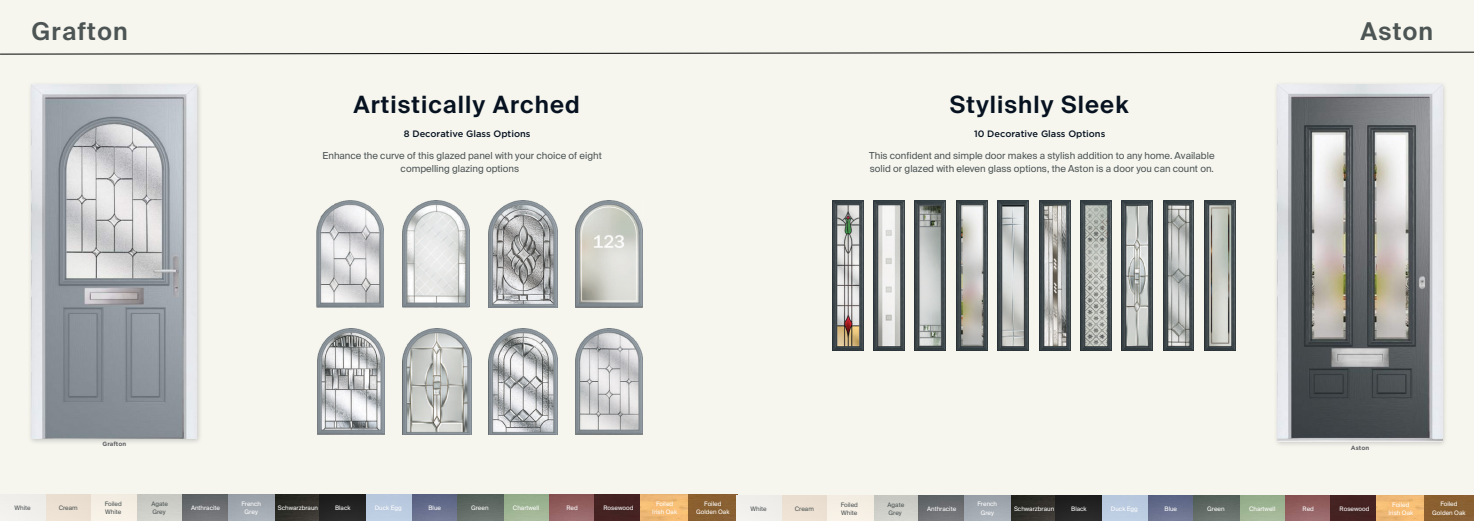
<style>
.page{position:relative;width:1474px;height:521px;background:#fff}
.page>*{position:absolute;margin:0;border:0;box-sizing:border-box;transform-origin:0 0}
.t1{font:600 24.5px "Suisse Intl";letter-spacing:.055em;color:#4c5454}
.t2{font:600 23.8px "Suisse Intl";letter-spacing:.045em;color:#071220}
.t3{font:9.62px/13.1px "Suisse Intl";color:#4c5454;text-align:center}
.t4{font:500 9.28px "Gotham";color:#071220}
.t5{font:6.12px/8.1px "Suisse Intl";color:#fff;text-align:center}
.t6{font:6.12px/8.1px "Suisse Intl";color:#4c5454}
.t7{font:700 6.12px "Gotham";color:#626366}
</style>
<div class="page">
<div style="left:0;top:0;width:1473px;height:520px;background:#f6f6ef"></div>
<img style="left:30px;top:84px;width:170px;height:359px">
<img style="left:32px;top:84px;width:165px;height:354px">
<img style="left:316px;top:201px;width:67px;height:106px">
<img style="left:575px;top:201px;width:67px;height:106px">
<img style="left:488px;top:201px;width:69px;height:106px">
<img style="left:402px;top:328px;width:69px;height:106px">
<img style="left:488px;top:328px;width:69px;height:106px">
<img style="left:402px;top:201px;width:67px;height:106px">
<img style="left:317px;top:328px;width:67px;height:106px">
<img style="left:575px;top:328px;width:67px;height:106px">
<img style="left:1277px;top:84px;width:165px;height:357px">
<img style="left:832px;top:201px;width:31px;height:149px">
<img style="left:1204px;top:201px;width:31px;height:149px">
<img style="left:915px;top:201px;width:30px;height:149px">
<img style="left:1080px;top:201px;width:31px;height:149px">
<img style="left:1121px;top:201px;width:31px;height:149px">
<img style="left:1163px;top:201px;width:30px;height:149px">
<img style="left:1039px;top:201px;width:31px;height:149px">
<img style="left:997px;top:201px;width:31px;height:149px">
<img style="left:873px;top:201px;width:31px;height:149px">
<img style="left:956px;top:201px;width:31px;height:149px">
<img style="left:34px;top:494px;width:1438px;height:26px">
<svg style="left:0;top:51px;width:1473px;height:4px"></svg>
<p class="t1" style="left:32px;top:16px;width:98px">Grafton</p>
<p class="t1" style="left:1360px;top:16px;width:74px">Aston</p>
<p class="t2" style="left:353px;top:89px;width:228px">Artistically Arched</p>
<p class="t4" style="left:404px;top:130px;width:128px">8 Decorative Glass Options</p>
<p class="t2" style="left:949px;top:89px;width:180px">Stylishly Sleek</p>
<p class="t4" style="left:974px;top:130px;width:133px">10 Decorative Glass Options</p>
<p class="t3" style="left:322px;top:149px;width:281px">Enhance the curve of this glazed panel with your choice of eight compelling glazing options</p>
<p class="t3" style="left:869px;top:149px;width:347px;text-align:left">This confident and simple door makes a stylish addition to any home. Available solid or glazed with eleven glass options, the Aston is a door you can count on.</p>
<p class="t7" style="left:103px;top:441px;width:25px">Grafton</p>
<p class="t6" style="left:15px;top:504px;width:18px">White</p>
<p class="t6" style="left:59px;top:504px;width:21px">Cream</p>
<p class="t6" style="left:105px;top:499px;width:19px">Foiled<br>White</p>
<p class="t6" style="left:151px;top:499px;width:18px">Agate<br>Grey</p>
<p class="t5" style="left:191px;top:504px;width:31px">Anthracite</p>
<p class="t5" style="left:241px;top:499px;width:21px">French<br>Grey</p>
<p class="t5" style="left:278px;top:504px;width:42px">Schwarzbraun</p>
<p class="t5" style="left:335px;top:504px;width:17px">Black</p>
<p class="t5" style="left:375px;top:504px;width:28px">Duck Egg</p>
<p class="t5" style="left:428px;top:504px;width:14px">Blue</p>
<p class="t5" style="left:471px;top:504px;width:19px">Green</p>
<p class="t5" style="left:513px;top:504px;width:28px">Chartwell</p>
<p class="t5" style="left:566px;top:504px;width:13px">Red</p>
<p class="t5" style="left:603px;top:504px;width:31px">Rosewood</p>
<p class="t5" style="left:656px;top:499px;width:19px">Foiled</p>
<p class="t5" style="left:652px;top:508px;width:26px">Irish Oak</p>
<p class="t5" style="left:704px;top:499px;width:19px">Foiled</p>
<p class="t5" style="left:696px;top:508px;width:35px">Golden Oak</p>
<p class="t7" style="left:1350px;top:444px;width:20px">Aston</p>
<p class="t6" style="left:750px;top:504px;width:18px">White</p>
<p class="t6" style="left:794px;top:504px;width:21px">Cream</p>
<p class="t6" style="left:840px;top:500px;width:19px">Foiled<br>White</p>
<p class="t6" style="left:887px;top:500px;width:18px">Agate<br>Grey</p>
<p class="t5" style="left:927px;top:504px;width:31px">Anthracite</p>
<p class="t5" style="left:977px;top:500px;width:21px">French<br>Grey</p>
<p class="t5" style="left:1014px;top:504px;width:42px">Schwarzbraun</p>
<p class="t5" style="left:1071px;top:504px;width:17px">Black</p>
<p class="t5" style="left:1110px;top:504px;width:28px">Duck Egg</p>
<p class="t5" style="left:1164px;top:504px;width:14px">Blue</p>
<p class="t5" style="left:1207px;top:504px;width:19px">Green</p>
<p class="t5" style="left:1248px;top:504px;width:28px">Chartwell</p>
<p class="t5" style="left:1302px;top:504px;width:13px">Red</p>
<p class="t5" style="left:1339px;top:504px;width:31px">Rosewood</p>
<p class="t5" style="left:1392px;top:500px;width:19px">Foiled</p>
<p class="t5" style="left:1388px;top:508px;width:26px">Irish Oak</p>
<p class="t5" style="left:1440px;top:500px;width:19px">Foiled</p>
<p class="t5" style="left:1432px;top:508px;width:35px">Golden Oak</p>
</div>
